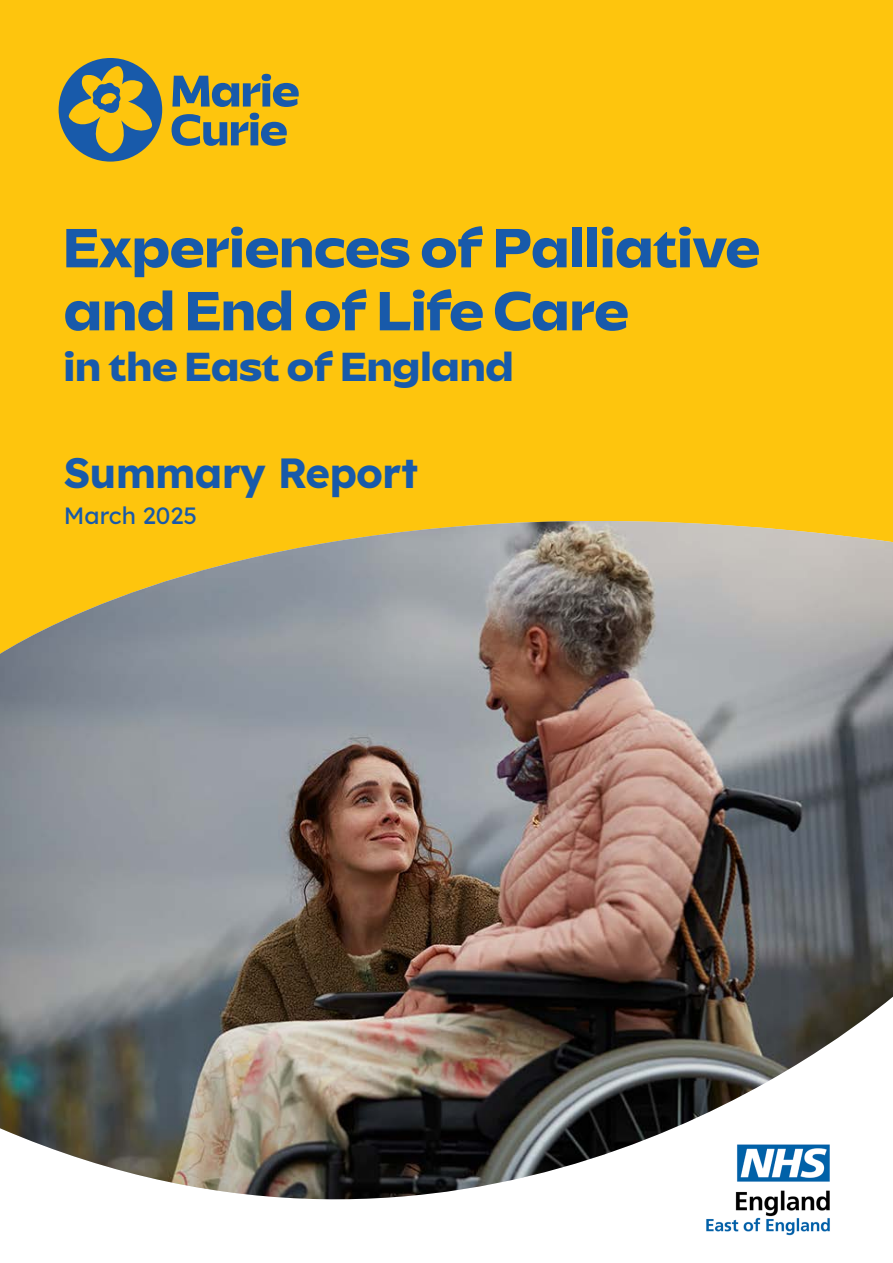
<style>
.page{position:relative;width:893px;height:1263px;background:#fff}
.page>*{position:absolute;margin:0;border:0;box-sizing:border-box;transform-origin:0 0}
.t1{font:800 expanded 57px/63px "Savior Sans";color:#185aaa}
.t2{font:800 expanded 42px "Savior Sans";color:#185aaa}
.t3{font:700 42px "Lexend";letter-spacing:-.02em;color:#185aaa}
.t4{font:24px "Lexend";color:#185aaa}
</style>
<div class="page">
<div style="left:0;top:0;width:893px;height:666px;background:#fec50d"></div>
<div style="left:59px;top:58px;width:103px;height:104px;background:#185aaa;border-radius:50%"></div>
<svg style="left:69px;top:66px;width:83px;height:88px"></svg>
<svg style="left:172px;top:74px;width:127px;height:33px"></svg>
<svg style="left:172px;top:113px;width:115px;height:33px"></svg>
<img style="left:0;top:521px;width:893px;height:679px">
<img style="left:694px;top:1134px;width:145px;height:102px">
<p class="t1" style="left:64px;top:217px;width:698px">Experiences of Palliative and End of Life Care</p>
<p class="t2" style="left:64px;top:341px;width:451px">in the East of England</p>
<p class="t3" style="left:64px;top:440px;width:356px">Summary Report</p>
<p class="t4" style="left:64px;top:498px;width:135px">March 2025</p>
</div>
